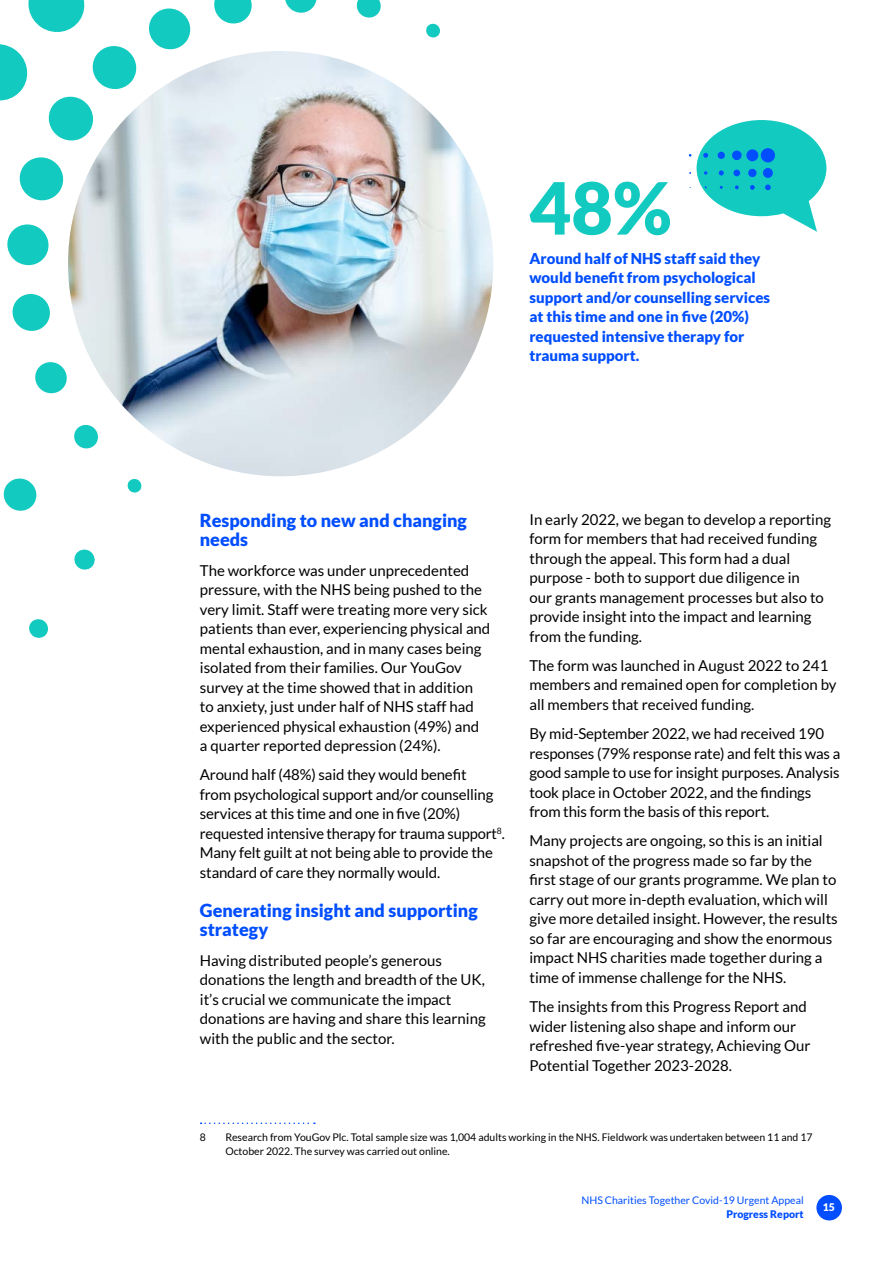
<style>
.page{position:relative;width:893px;height:1263px;background:#fff}
.page>*{position:absolute;margin:0;border:0;box-sizing:border-box;transform-origin:0 0}
.t1{font:900 72px "Lato";color:#12cabf}
.t2{font:900 18px/19.5px "Lato";color:#004eff}
.t3{font:15px/19.5px "Lato";color:#000}
.t4{font:900 15px/19.5px "Lato";color:#004eff}
.t5{font:10.5px/13.5px "Lato";color:#000}
.t6{font:10.5px "Lato";color:#004eff}
.t7{font:900 10.5px "Lato";color:#004eff}
.t8{font:900 10.5px "Lato";color:#fff}
</style>
<div class="page">
<div style="left:816px;top:1195px;width:26px;height:25px;background:#004eff;border-radius:50%"></div>
<img style="left:68px;top:51px;width:425px;height:425px;border-radius:213px">
<svg style="left:201px;top:1122px;width:114px;height:2px"></svg>
<svg style="left:127px;top:478px;width:15px;height:15px"></svg>
<svg style="left:74px;top:424px;width:24px;height:25px"></svg>
<svg style="left:35px;top:362px;width:32px;height:32px"></svg>
<svg style="left:12px;top:294px;width:38px;height:37px"></svg>
<svg style="left:7px;top:224px;width:42px;height:42px"></svg>
<svg style="left:19px;top:157px;width:45px;height:44px"></svg>
<svg style="left:149px;top:8px;width:42px;height:42px"></svg>
<svg style="left:214px;top:0;width:38px;height:24px"></svg>
<svg style="left:285px;top:0;width:32px;height:13px"></svg>
<svg style="left:356px;top:0;width:25px;height:18px"></svg>
<svg style="left:426px;top:23px;width:14px;height:15px"></svg>
<svg style="left:74px;top:549px;width:21px;height:21px"></svg>
<svg style="left:3px;top:478px;width:34px;height:33px"></svg>
<svg style="left:0;top:0;width:139px;height:144px"></svg>
<svg style="left:29px;top:619px;width:20px;height:19px"></svg>
<svg style="left:697px;top:120px;width:129px;height:112px"></svg>
<h1 class="t1" style="left:529px;top:166px;width:144px">48%</h1>
<p class="t4" style="left:529px;top:248px;width:242px">Around half of NHS staff said they would benefit from psychological support and/or counselling services at this time and one in five (20%) requested intensive therapy for trauma support.</p>
<p class="t2" style="left:200px;top:510px;width:269px">Responding to new and changing needs</p>
<p class="t3" style="left:200px;top:560px;width:292px">The workforce was under unprecedented pressure, with the NHS being pushed to the very limit. Staff were treating more very sick patients than ever, experiencing physical and mental exhaustion, and in many cases being isolated from their families. Our YouGov survey at the time showed that in addition to anxiety, just under half of NHS staff had experienced physical exhaustion (49%) and a quarter reported depression (24%).</p>
<p class="t3" style="left:200px;top:765px;width:306px">Around half (48%) said they would benefit<br>from psychological support and/or counselling services at this time and one in five (20%) requested intensive therapy for trauma support<sup>8</sup>.<br>Many felt guilt at not being able to provide the standard of care they normally would.</p>
<p class="t2" style="left:200px;top:900px;width:279px">Generating insight and supporting strategy</p>
<p class="t3" style="left:200px;top:950px;width:287px">Having distributed people’s generous donations the length and breadth of the UK, it’s crucial we communicate the impact donations are having and share this learning with the public and the sector.</p>
<p class="t3" style="left:529px;top:509px;width:303px">In early 2022, we began to develop a reporting form for members that had received funding through the appeal. This form had a dual purpose - both to support due diligence in<br>our grants management processes but also to provide insight into the impact and learning from the funding.</p>
<p class="t3" style="left:529px;top:655px;width:309px">The form was launched in August 2022 to 241 members and remained open for completion by all members that received funding.</p>
<p class="t3" style="left:529px;top:724px;width:312px">By mid-September 2022, we had received 190 responses (79% response rate) and felt this was a good sample to use for insight purposes. Analysis took place in October 2022, and the findings from this form the basis of this report.</p>
<p class="t3" style="left:529px;top:831px;width:310px">Many projects are ongoing, so this is an initial snapshot of the progress made so far by the first stage of our grants programme. We plan to carry out more in-depth evaluation, which will give more detailed insight. However, the results so far are encouraging and show the enormous impact NHS charities made together during a time of immense challenge for the NHS.</p>
<p class="t3" style="left:529px;top:997px;width:283px">The insights from this Progress Report and wider listening also shape and inform our refreshed five-year strategy, Achieving Our Potential Together 2023-2028.</p>
<p class="t5" style="left:200px;top:1130px;width:8px">8</p>
<p class="t5" style="left:225px;top:1130px;width:589px">Research from YouGov Plc. Total sample size was 1,004 adults working in the NHS. Fieldwork was undertaken between 11 and 17<br>October 2022. The survey was carried out online.</p>
<p class="t6" style="left:581px;top:1194px;width:224px">NHS Charities Together Covid-19 Urgent Appeal</p>
<p class="t7" style="left:726px;top:1208px;width:79px">Progress Report</p>
<p class="t8" style="left:823px;top:1201px;width:14px">15</p>
</div>
